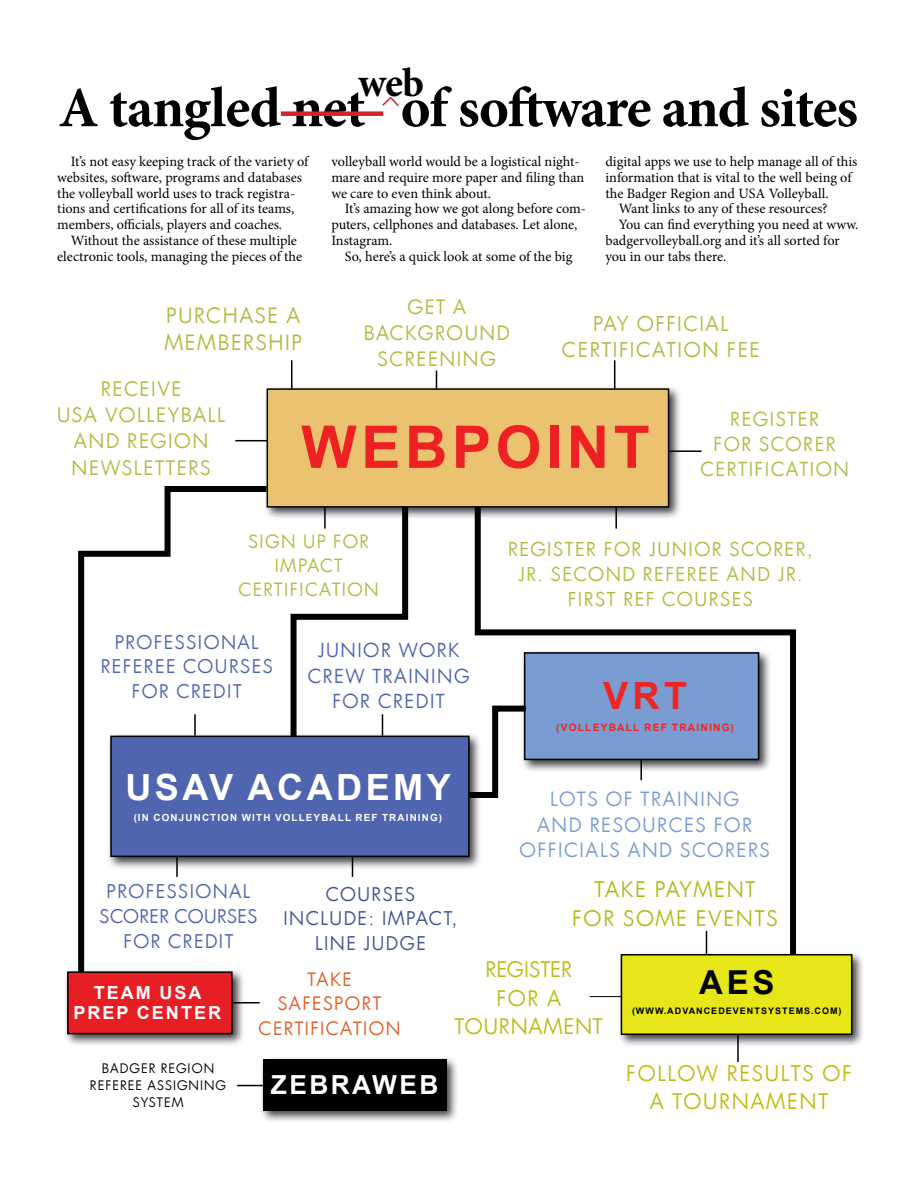
<style>
.page{position:relative;width:918px;height:1188px;background:#fff}
.page>*{position:absolute;margin:0;border:0;box-sizing:border-box;transform-origin:0 0}
.t1{font:700 58.95px "Arial";letter-spacing:.075em;color:#ed2124}
.t2{font:700 57px "Minion Pro";letter-spacing:-.02em;color:#000}
.t3{font:700 41.1px "Minion Pro";color:#000}
.t4{font:700 37.5px "Arial";color:#ee2524}
.t5{font:700 36.15px "Arial";letter-spacing:.095em;color:#fff}
.t6{font:700 33px "Arial";color:#000}
.t7{font:700 26.25px "Arial";letter-spacing:.095em;color:#fff}
.t8{font:21px/28.2px "Luz Sans";letter-spacing:.08em;color:#bdbe14;text-align:center}
.t9{font:21px/28.2px "Luz Sans";letter-spacing:.08em;color:#b2ba1c;text-align:center}
.t10{font:21px/28.2px "Luz Sans";letter-spacing:.04em;color:#bbbd16;text-align:center}
.t11{font:20.55px/27.6px "Luz Sans";letter-spacing:.08em;color:#b1bb42}
.t12{font:19.95px/26.8px "Luz Sans";letter-spacing:.08em;color:#b1bb42;text-align:center}
.t13{font:19.5px/26.2px "Luz Sans";letter-spacing:.08em;color:#b1bb42}
.t14{font:19.35px/26px "Luz Sans";letter-spacing:.08em;color:#b1bb42;text-align:center}
.t15{font:19.2px/25.8px "Luz Sans";letter-spacing:.08em;color:#799cd2;text-align:center}
.t16{font:18.9px/25.3px "Luz Sans";letter-spacing:.08em;color:#5065af;text-align:center}
.t17{font:18.9px/25.3px "Luz Sans";letter-spacing:.08em;color:#b1bb42;text-align:center}
.t18{font:18.75px/25.2px "Luz Sans";letter-spacing:.08em;color:#b1bb42;text-align:center}
.t19{font:18.45px/24.8px "Luz Sans";letter-spacing:.08em;color:#5065af;text-align:center}
.t20{font:18.45px/24.8px "Luz Sans";letter-spacing:.08em;color:#425393;text-align:center}
.t21{font:18px/24.3px "Luz Sans";letter-spacing:.08em;color:#df5e25;text-align:center}
.t22{font:700 18px "Arial";color:#fff}
.t23{font:17.85px "Luz Sans";letter-spacing:.08em;color:#b1bb42}
.t24{font:14.25px/15.8px "Minion Pro";letter-spacing:-.005em;color:#000}
.t25{font:12.9px/17.2px "Luz Sans";letter-spacing:.08em;color:#000;text-align:center}
.t26{font:700 10.2px "Arial";letter-spacing:.115em;color:#ee2524}
.t27{font:700 9.9px "Arial";letter-spacing:.115em;color:#fff}
.t28{font:700 9px "Arial";letter-spacing:.115em;color:#000}
</style>
<div class="page">
<div style="left:281px;top:111px;width:102px;height:5px;background:#d2232a"></div>
<svg style="left:382px;top:97px;width:17px;height:10px"></svg>
<div style="left:259px;top:1055px;width:200px;height:68px;background:#000;opacity:.75"></div>
<div style="left:263px;top:1059px;width:183px;height:51px;background:#000"></div>
<hr style="left:235px;top:440px;width:33px;height:1px;background:#000">
<hr style="left:669px;top:450px;width:33px;height:2px;background:#000">
<hr style="left:291px;top:360px;width:1px;height:31px;background:#000">
<hr style="left:614px;top:360px;width:1px;height:31px;background:#000">
<svg style="left:436px;top:370px;width:1px;height:15px"></svg>
<hr style="left:737px;top:1035px;width:2px;height:27px;background:#000">
<svg style="left:78px;top:486px;width:185px;height:518px"></svg>
<svg style="left:290px;top:520px;width:119px;height:212px"></svg>
<svg style="left:474px;top:520px;width:323px;height:431px"></svg>
<div style="left:106px;top:732px;width:376px;height:138px;background:#000;opacity:.75"></div>
<div style="left:111px;top:736px;width:358px;height:120px;background:#5065af"></div>
<div style="left:110px;top:736px;width:360px;height:121px;border:2px solid #000"></div>
<div style="left:263px;top:385px;width:419px;height:135px;background:#000;opacity:.75"></div>
<div style="left:267px;top:389px;width:402px;height:118px;background:#ebc370"></div>
<div style="left:267px;top:388px;width:402px;height:120px;border:2px solid #000"></div>
<div style="left:63px;top:968px;width:182px;height:79px;background:#000;opacity:.75"></div>
<div style="left:68px;top:972px;width:164px;height:62px;background:#e81e25"></div>
<div style="left:67px;top:971px;width:166px;height:63px;border:2px solid #000"></div>
<svg style="left:237px;top:1085px;width:26px;height:1px"></svg>
<div style="left:617px;top:951px;width:248px;height:97px;background:#000;opacity:.75"></div>
<div style="left:621px;top:955px;width:231px;height:79px;background:#e7e619"></div>
<div style="left:621px;top:954px;width:231px;height:81px;border:2px solid #000"></div>
<hr style="left:640px;top:759px;width:2px;height:21px;background:#000">
<div style="left:520px;top:649px;width:252px;height:124px;background:#000;opacity:.75"></div>
<div style="left:525px;top:653px;width:234px;height:106px;background:#799cd2"></div>
<div style="left:524px;top:652px;width:235px;height:108px;border:2px solid #000"></div>
<hr style="left:590px;top:996px;width:32px;height:1px;background:#000">
<svg style="left:463px;top:703px;width:69px;height:98px"></svg>
<h3 class="t3" style="left:358px;top:54px;width:67px">web</h3>
<h2 class="t2" style="left:58px;top:68px;width:801px">A tangled net of software and sites</h2>
<p class="t24" style="left:57px;top:154px;width:253px;text-indent:13px">It’s not easy keeping track of the variety of websites, software, programs and databases the volleyball world uses to track registra&shy;tions and certifications for all of its teams, members, officials, players and coaches.</p>
<p class="t24" style="left:57px;top:233px;width:246px;text-align:center">Without the assistance of these multiple electronic tools, managing the pieces of the</p>
<h3 class="t11" style="left:165px;top:301px;width:139px">PURCHASE A<br>MEMBERSHIP</h3>
<h3 class="t13" style="left:101px;top:376px;width:82px">RECEIVE</h3>
<p class="t24" style="left:331px;top:154px;width:254px">volleyball world would be a logistical night&shy;mare and require more paper and filing than we care to even think about.</p>
<p class="t24" style="left:331px;top:201px;width:256px;text-indent:13px">It’s amazing how we got along before com&shy;puters, cellphones and databases. Let alone,<br>Instagram.</p>
<p class="t24" style="left:345px;top:248px;width:229px">So, here’s a quick look at some of the big</p>
<p class="t24" style="left:605px;top:154px;width:254px">digital apps we use to help manage all of this</p>
<p class="t24" style="left:605px;top:170px;width:248px">information that is vital to the well being of</p>
<p class="t24" style="left:605px;top:185px;width:225px">the Badger Region and USA Volleyball.</p>
<p class="t24" style="left:619px;top:201px;width:210px">Want links to any of these resources?</p>
<p class="t24" style="left:619px;top:217px;width:241px">You can find everything you need at www.</p>
<p class="t24" style="left:605px;top:233px;width:236px">badgervolleyball.org and it’s all sorted for</p>
<p class="t24" style="left:605px;top:248px;width:123px">you in our tabs there.</p>
<h3 class="t14" style="left:364px;top:294px;width:147px">GET A<br>BACKGROUND<br>SCREENING</h3>
<h3 class="t12" style="left:562px;top:310px;width:199px">PAY OFFICIAL<br>CERTIFICATION FEE</h3>
<h3 class="t13" style="left:57px;top:402px;width:14px">USA</h3>
<h3 class="t13" style="left:72px;top:402px;width:155px;text-indent:33px">VOLLEYBALL<br>AND REGION<br>NEWSLETTERS</h3>
<h1 class="t1" style="left:301px;top:406px;width:234px">WEBPOINT</h1>
<h3 class="t17" style="left:700px;top:406px;width:150px">REGISTER<br>FOR SCORER<br>CERTIFICATION</h3>
<p class="t23" style="left:249px;top:529px;width:122px">SIGN UP FOR</p>
<p class="t23" style="left:275px;top:553px;width:13px">IMPACT</p>
<p class="t23" style="left:239px;top:577px;width:142px">CERTIFICATION</p>
<h3 class="t18" style="left:508px;top:536px;width:306px">REGISTER FOR JUNIOR SCORER,<br>JR. SECOND REFEREE AND JR.<br>FIRST REF COURSES</h3>
<p class="t19" style="left:101px;top:629px;width:173px">PROFESSIONAL<br>REFEREE COURSES<br>FOR CREDIT</p>
<h3 class="t16" style="left:308px;top:638px;width:163px">JUNIOR WORK<br>CREW TRAINING<br>FOR CREDIT</h3>
<h3 class="t5" style="left:125px;top:762px;width:327px">USAV ACADEMY</h3>
<p class="t27" style="left:134px;top:811px;width:279px">(IN CONJUNCTION WITH VOLLEYBALL REF TRAININ</p>
<p class="t27" style="left:430px;top:811px;width:13px">G)</p>
<h3 class="t4" style="left:603px;top:669px;width:84px">VRT</h3>
<p class="t26" style="left:556px;top:720px;width:31px">(VOLLEYBALL</p>
<p class="t26" style="left:644px;top:720px;width:9px">REF</p>
<p class="t26" style="left:672px;top:720px;width:64px">TRAINING)</p>
<h3 class="t15" style="left:519px;top:786px;width:252px">LOTS OF TRAINING<br>AND RESOURCES FOR<br>OFFICIALS AND SCORERS</h3>
<p class="t19" style="left:100px;top:879px;width:159px">PROFESSIONAL<br>SCORER COURSES<br>FOR CREDIT</p>
<p class="t20" style="left:284px;top:881px;width:175px">COURSES<br>INCLUDE: IMPACT,<br>LINE JUDGE</p>
<h3 class="t9" style="left:572px;top:875px;width:207px">TAKE PAYMENT<br>FOR SOME EVENTS</h3>
<p class="t22" style="left:94px;top:980px;width:28px">TEAM</p>
<p class="t22" style="left:159px;top:980px;width:15px">USA</p>
<p class="t22" style="left:73px;top:1000px;width:15px">PREP</p>
<p class="t22" style="left:137px;top:1000px;width:72px">CENTER</p>
<p class="t25" style="left:90px;top:1059px;width:138px">BADGER REGION<br>REFEREE ASSIGNING<br>SYSTEM</p>
<p class="t21" style="left:259px;top:967px;width:143px">TAKE<br>SAFESPORT<br>CERTIFICATION</p>
<h3 class="t7" style="left:271px;top:1066px;width:169px">ZEBRAWEB</h3>
<h3 class="t10" style="left:455px;top:956px;width:150px">REGISTER<br>FOR A<br>TOURNAMENT</h3>
<h3 class="t6" style="left:699px;top:960px;width:77px">AES</h3>
<p class="t28" style="left:632px;top:1004px;width:15px">(WWW</p>
<p class="t28" style="left:664px;top:1004px;width:12px">.ADVA</p>
<p class="t28" style="left:696px;top:1004px;width:16px">NCEDEVE</p>
<p class="t28" style="left:747px;top:1004px;width:22px">NTSYS</p>
<p class="t28" style="left:782px;top:1004px;width:15px">TEMS</p>
<p class="t28" style="left:811px;top:1004px;width:32px">.COM)</p>
<h3 class="t8" style="left:626px;top:1059px;width:227px">FOLLOW RESULTS OF<br>A TOURNAMENT</h3>
</div>
